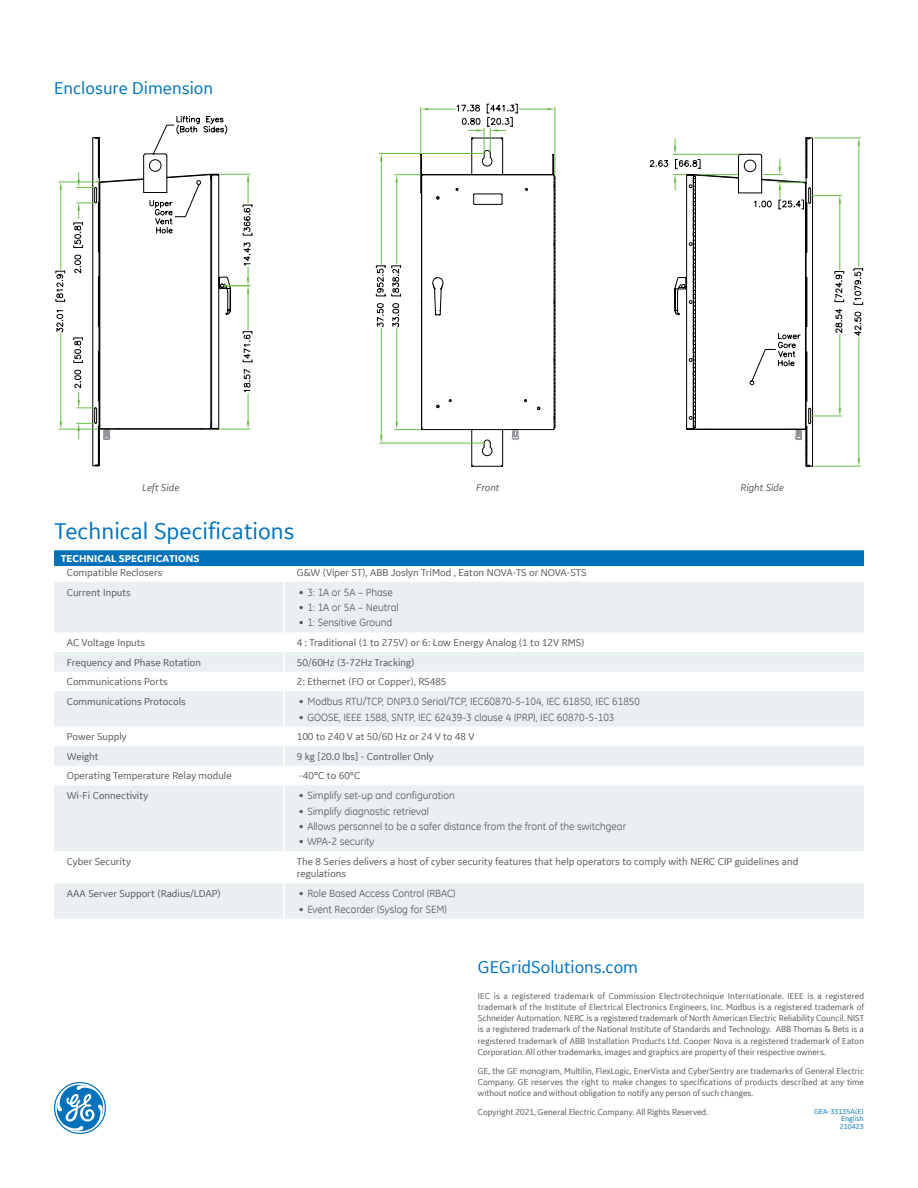
<style>
.page{position:relative;width:918px;height:1188px;background:#fff}
.page>*{position:absolute;margin:0;border:0;box-sizing:border-box;transform-origin:0 0}
.t1{font:24px "GE Inspira Sans";color:#0072bc}
.t2{font:18px "GE Inspira Sans";color:#0072bc}
.t3{font:10.5px/12.6px "GE Inspira Sans";color:#58595b}
.t4{font:10.5px "GE Inspira";color:#58595b}
.t5{font:700 10.5px "GE Inspira Sans";color:#fff}
.t6{font:italic 10.5px "GE Inspira Sans";color:#58595b}
.t7{font:9px/11.2px "GE Inspira Sans";letter-spacing:-.005em;color:#58595b;text-align:justify}
.t8{font:7.5px/7.5px "GE Inspira Sans";letter-spacing:.005em;color:#0072bc;text-align:justify}
</style>
<div class="page">
<svg style="left:54px;top:1082px;width:52px;height:52px"></svg>
<svg style="left:54px;top:566px;width:810px;height:353px;fill:#eaeff2"></svg>
<hr style="left:283px;top:562px;width:2px;height:20px;background:#fff">
<hr style="left:283px;top:582px;width:2px;height:50px;background:#fff">
<hr style="left:283px;top:632px;width:2px;height:20px;background:#fff">
<hr style="left:283px;top:652px;width:2px;height:20px;background:#fff">
<svg style="left:283px;top:672px;width:2px;height:19px"></svg>
<hr style="left:283px;top:691px;width:2px;height:36px;background:#fff">
<svg style="left:283px;top:727px;width:2px;height:19px"></svg>
<hr style="left:283px;top:746px;width:2px;height:20px;background:#fff">
<svg style="left:283px;top:766px;width:2px;height:19px"></svg>
<hr style="left:283px;top:785px;width:2px;height:66px;background:#fff">
<hr style="left:283px;top:851px;width:2px;height:32px;background:#fff">
<hr style="left:283px;top:883px;width:2px;height:36px;background:#fff">
<div style="left:54px;top:550px;width:810px;height:16px;background:#0072bc"></div>
<hr style="left:555px;top:107px;width:1px;height:68px;background:#6abd45">
<hr style="left:379px;top:443px;width:106px;height:1px;background:#6abd45">
<hr style="left:379px;top:153px;width:106px;height:1px;background:#6abd45">
<svg style="left:376px;top:153px;width:9px;height:290px"></svg>
<svg style="left:392px;top:104px;width:163px;height:362px"></svg>
<hr style="left:59px;top:429px;width:39px;height:1px;background:#6abd45">
<hr style="left:59px;top:182px;width:39px;height:1px;background:#6abd45">
<svg style="left:56px;top:182px;width:9px;height:247px"></svg>
<svg style="left:74px;top:116px;width:178px;height:350px"></svg>
<hr style="left:815px;top:466px;width:46px;height:1px;background:#6abd45">
<hr style="left:815px;top:138px;width:46px;height:1px;background:#6abd45">
<svg style="left:854px;top:138px;width:9px;height:328px"></svg>
<svg style="left:650px;top:138px;width:194px;height:328px"></svg>
<h2 class="t2" style="left:54px;top:77px;width:161px">Enclosure Dimension</h2>
<p class="t6" style="left:142px;top:481px;width:39px">Left Side</p>
<p class="t6" style="left:476px;top:481px;width:25px">Front</p>
<p class="t6" style="left:740px;top:481px;width:45px">Right Side</p>
<h1 class="t1" style="left:55px;top:517px;width:241px">Technical Specifications</h1>
<p class="t5" style="left:61px;top:552px;width:140px">TECHNICAL SPECIFICATIONS</p>
<p class="t3" style="left:67px;top:566px;width:97px">Compatible Reclosers</p>
<p class="t3" style="left:297px;top:566px;width:291px">G&amp;W (Viper ST), ABB Joslyn TriMod , Eaton NOVA-TS or NOVA-STS</p>
<p class="t3" style="left:67px;top:585px;width:66px">Current Inputs</p>
<p class="t4" style="left:299px;top:585px;width:96px">• 3: 1A or 5A – Phase</p>
<p class="t4" style="left:299px;top:601px;width:102px">• 1: 1A or 5A – Neutral</p>
<p class="t4" style="left:299px;top:616px;width:95px">• 1: Sensitive Ground</p>
<p class="t3" style="left:67px;top:636px;width:80px">AC Voltage Inputs</p>
<p class="t3" style="left:297px;top:636px;width:289px">4 : Traditional (1 to 275V) or 6: Low Energy Analog (1 to 12V RMS)</p>
<p class="t3" style="left:67px;top:656px;width:136px">Frequency and Phase Rotation</p>
<p class="t3" style="left:297px;top:656px;width:119px">50/60Hz (3-72Hz Tracking)</p>
<p class="t3" style="left:67px;top:675px;width:103px">Communications Ports</p>
<p class="t3" style="left:297px;top:675px;width:151px">2: Ethernet (FO or Copper), RS485</p>
<p class="t3" style="left:67px;top:695px;width:121px">Communications Protocols</p>
<p class="t4" style="left:299px;top:695px;width:343px">• Modbus RTU/TCP, DNP3.0 Serial/TCP, IEC60870-5-104, IEC 61850, IEC 61850</p>
<p class="t4" style="left:299px;top:710px;width:317px">• GOOSE, IEEE 1588, SNTP, IEC 62439-3 clause 4 (PRP), IEC 60870-5-103</p>
<p class="t3" style="left:67px;top:730px;width:61px">Power Supply</p>
<p class="t3" style="left:297px;top:730px;width:179px">100 to 240 V at 50/60 Hz or 24 V to 48 V</p>
<p class="t3" style="left:67px;top:750px;width:33px">Weight</p>
<p class="t3" style="left:297px;top:750px;width:138px">9 kg [20.0 lbs] - Controller Only</p>
<p class="t3" style="left:67px;top:769px;width:167px">Operating Temperature Relay module</p>
<p class="t3" style="left:299px;top:769px;width:63px">-40°C to 60°C</p>
<p class="t3" style="left:67px;top:789px;width:83px">Wi-Fi Connectivity</p>
<p class="t4" style="left:299px;top:789px;width:158px">• Simplify set-up and configuration</p>
<p class="t4" style="left:299px;top:804px;width:132px">• Simplify diagnostic retrieval</p>
<p class="t4" style="left:299px;top:820px;width:329px">• Allows personnel to be a safer distance from the front of the switchgear</p>
<p class="t4" style="left:299px;top:835px;width:77px">• WPA-2 security</p>
<p class="t3" style="left:67px;top:855px;width:66px">Cyber Security</p>
<p class="t3" style="left:297px;top:855px;width:503px">The 8 Series delivers a host of cyber security features that help operators to comply with NERC CIP guidelines and regulations</p>
<p class="t3" style="left:67px;top:887px;width:156px">AAA Server Support (Radius/LDAP)</p>
<p class="t4" style="left:299px;top:887px;width:158px">• Role Based Access Control (RBAC)</p>
<p class="t4" style="left:299px;top:902px;width:149px">• Event Recorder (Syslog for SEM)</p>
<h2 class="t2" style="left:478px;top:956px;width:162px">GEGridSolutions.com</h2>
<p class="t7" style="left:478px;top:990px;width:388px">IEC is a registered trademark of Commission Electrotechnique Internationale. IEEE is a registered trademark of the Institute of Electrical Electronics Engineers, Inc. Modbus is a registered trademark of Schneider Automation. NERC is a registered trademark of North American Electric Reliability Council. NIST is a registered trademark of the National Institute of Standards and Technology. ABB Thomas &amp; Bets is a registered trademark of ABB Installation Products Ltd. Cooper Nova is a registered trademark of Eaton Corporation. All other trademarks, images and graphics are property of their respective owners.</p>
<p class="t7" style="left:478px;top:1065px;width:388px">GE, the GE monogram, Multilin, FlexLogic, EnerVista and CyberSentry are trademarks of General Electric Company. GE reserves the right to make changes to specifications of products described at any time without notice and without obligation to notify any person of such changes.</p>
<p class="t7" style="left:478px;top:1106px;width:232px">Copyright 2021, General Electric Company. All Rights Reserved.</p>
<p class="t8" style="left:840px;top:1107px;width:26px;text-indent:-26px">GEA-33135A(E)<br>English 210423</p>
</div>
